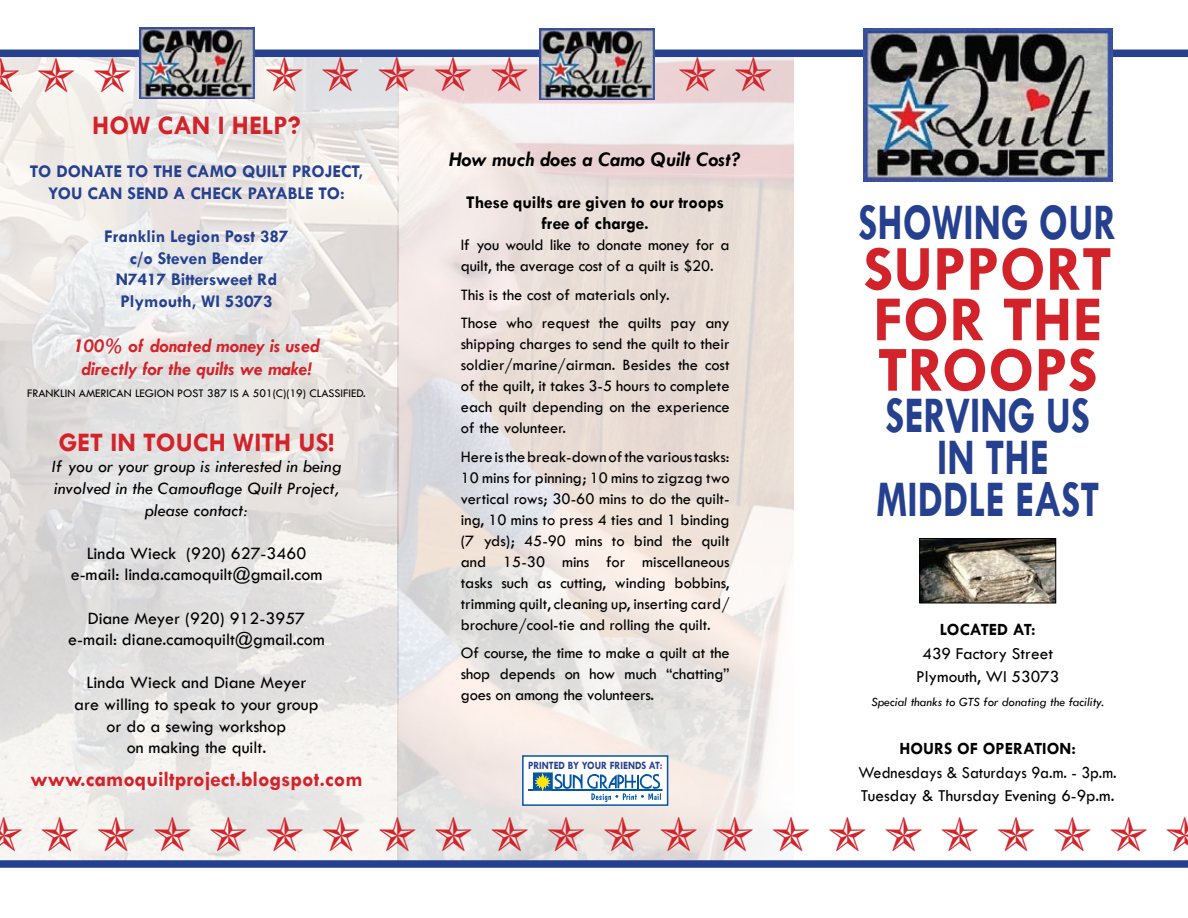
<style>
.page{position:relative;width:1188px;height:918px;background:#fff}
.page>*{position:absolute;margin:0;border:0;box-sizing:border-box;transform-origin:0 0}
.t1{font:700 64.8px/50.4px "Tw Cen";color:#d2232a}
.t2{font:700 51.9px/41.8px "Tw Cen";color:#25408f;text-align:center;scale:.77 1}
.t3{font:700 27px "Tw Cen";color:#d2232a}
.t4{font:700 21.75px "Tw Cen";color:#d2232a}
.t5{font:italic 700 21px "Tw Cen";color:#000}
.t6{font:italic 700 19.5px/23.4px "Tw Cen";color:#d2232a;text-align:center}
.t7{font:18px/21.6px "Tw Cen";color:#000;text-align:center}
.t8{font:700 18px/21.6px "Tw Cen";color:#25408f;text-align:center}
.t9{font:italic 18px/21.6px "Tw Cen";color:#000;text-align:center}
.t10{font:700 18px/21px "Tw Cen";letter-spacing:-.01em;color:#000;text-align:center}
.t11{font:17.25px/23.7px "Tw Cen";color:#000;scale:.94 1}
.t12{font:17.25px/23.7px "Tw Cen";color:#000;text-align:center}
.t13{font:700 17.25px "Tw Cen";color:#000}
.t14{font:16.5px/21px "Tw Cen";color:#000;text-align:justify}
.t15{font:italic 12.9px "Tw Cen";color:#000}
.t16{font:12px "Tw Cen";color:#000}
.t17{font:700 11.25px "Tw Cen";color:#25408f;scale:.91 1}
</style>
<div class="page">
<img style="left:0;top:57px;width:397px;height:803px">
<div style="left:0;top:50px;width:1188px;height:7px;background:#25408f"></div>
<div style="left:0;top:860px;width:1188px;height:8px;background:#25408f"></div>
<img style="left:139px;top:27px;width:116px;height:71px">
<img style="left:539px;top:29px;width:116px;height:71px">
<img style="left:863px;top:28px;width:249px;height:154px">
<img style="left:921px;top:540px;width:133px;height:61px">
<div style="left:919px;top:538px;width:137px;height:65px;border:1px solid #000"></div>
<div style="left:522px;top:755px;width:146px;height:51px;border:2px solid #0356a3"></div>
<svg style="left:529px;top:774px;width:132px;height:27px"></svg>
<svg style="left:266px;top:57px;width:36px;height:34px"></svg>
<svg style="left:323px;top:57px;width:36px;height:34px"></svg>
<svg style="left:379px;top:57px;width:36px;height:34px"></svg>
<svg style="left:435px;top:57px;width:36px;height:34px"></svg>
<svg style="left:491px;top:57px;width:36px;height:34px"></svg>
<svg style="left:0;top:816px;width:22px;height:35px"></svg>
<svg style="left:42px;top:816px;width:36px;height:35px"></svg>
<svg style="left:98px;top:816px;width:36px;height:35px"></svg>
<svg style="left:154px;top:816px;width:36px;height:35px"></svg>
<svg style="left:211px;top:816px;width:36px;height:35px"></svg>
<svg style="left:267px;top:816px;width:36px;height:35px"></svg>
<svg style="left:323px;top:816px;width:36px;height:35px"></svg>
<svg style="left:379px;top:816px;width:36px;height:35px"></svg>
<svg style="left:436px;top:816px;width:36px;height:35px"></svg>
<svg style="left:492px;top:816px;width:36px;height:35px"></svg>
<svg style="left:548px;top:816px;width:36px;height:35px"></svg>
<svg style="left:604px;top:816px;width:36px;height:35px"></svg>
<svg style="left:661px;top:816px;width:36px;height:35px"></svg>
<svg style="left:717px;top:816px;width:36px;height:35px"></svg>
<svg style="left:0;top:58px;width:18px;height:35px"></svg>
<svg style="left:38px;top:58px;width:36px;height:35px"></svg>
<svg style="left:95px;top:58px;width:36px;height:35px"></svg>
<svg style="left:679px;top:57px;width:36px;height:35px"></svg>
<svg style="left:736px;top:57px;width:36px;height:35px"></svg>
<h3 class="t3" style="left:92px;top:109px;width:210px">HOW CAN I Help?</h3>
<p class="t8" style="left:30px;top:160px;width:39px">To donate</p>
<p class="t8" style="left:127px;top:160px;width:37px">to the</p>
<p class="t8" style="left:187px;top:160px;width:14px">Camo</p>
<p class="t8" style="left:242px;top:160px;width:22px">Quilt</p>
<p class="t8" style="left:292px;top:160px;width:73px">Project,</p>
<p class="t8" style="left:48px;top:182px;width:91px">you can send</p>
<p class="t8" style="left:173px;top:182px;width:173px">a check payable to:</p>
<p class="t8" style="left:104px;top:225px;width:186px">Franklin Legion Post 387 c/o Steven Bender<br>N7417 Bittersweet Rd<br>Plymouth, WI 53073</p>
<p class="t6" style="left:74px;top:333px;width:247px">100% of donated money is used directly for the quilts we make!</p>
<p class="t16" style="left:27px;top:386px;width:340px">FRANKLIN AMERICAN LEGION POST 387 IS A 501(C)(19) CLASSIFIED.</p>
<h3 class="t3" style="left:59px;top:426px;width:277px">Get in Touch With Us!</h3>
<p class="t9" style="left:51px;top:456px;width:292px">If you or your group is interested in being involved in the Camouflage Quilt Project, please contact:</p>
<p class="t7" style="left:71px;top:542px;width:253px">Linda Wieck (920) 627-3460 e-mail: linda.camoquilt@gmail.com</p>
<p class="t7" style="left:68px;top:607px;width:258px">Diane Meyer (920) 912-3957 e-mail: diane.camoquilt@gmail.com</p>
<p class="t7" style="left:74px;top:672px;width:246px">Linda Wieck and Diane Meyer are willing to speak to your group or do a sewing workshop<br>on making the quilt.</p>
<h3 class="t4" style="left:31px;top:766px;width:334px">www.camoquiltproject.blogspot.com</h3>
<p class="t5" style="left:449px;top:147px;width:293px">How much does a Camo Quilt Cost?</p>
<p class="t10" style="left:466px;top:191px;width:259px">These quilts are given to our troops free of charge.</p>
<p class="t14" style="left:461px;top:234px;width:270px">If you would like to donate money for a quilt, the average cost of a quilt is $20.</p>
<p class="t14" style="left:461px;top:280px;width:270px;line-height:28.5px">This is the cost of materials only.<br>Those who request the quilts pay any</p>
<p class="t14" style="left:461px;top:333px;width:270px">shipping charges to send the quilt to their soldier/marine/airman. Besides the cost of the quilt, it takes 3-5 hours to complete each quilt depending on the experience of the volunteer.</p>
<p class="t14" style="left:461px;top:446px;width:270px">Here is the break-down of the various tasks:<br>10 mins for pinning; 10 mins to zigzag two vertical rows; 30-60 mins to do the quilt&shy;ing, 10 mins to press 4 ties and 1 binding (7 yds); 45-90 mins to bind the quilt and 15-30 mins for miscellaneous tasks such as cutting, winding bobbins, trimming quilt, cleaning up, inserting card/ brochure/cool-tie and rolling the quilt.</p>
<p class="t14" style="left:461px;top:642px;width:270px">Of course, the time to make a quilt at the shop depends on how much “chatting” goes on among the volunteers.</p>
<p class="t17" style="left:528px;top:759px;width:13px">Printed</p>
<p class="t17" style="left:568px;top:759px;width:30px">by your</p>
<p class="t17" style="left:610px;top:759px;width:7px">friends</p>
<p class="t17" style="left:649px;top:759px;width:16px">at :</p>
<h2 class="t2" style="left:859px;top:201px;width:337px">SHOWING OUR</h2>
<h1 class="t1" style="left:863px;top:242px;width:250px">SUPPORT<br>FOR THE<br>TROOPS</h1>
<h2 class="t2" style="left:876px;top:394px;width:292px">SERVING US<br>IN THE<br>MIDDLE EAST</h2>
<p class="t13" style="left:940px;top:619px;width:41px">Located</p>
<p class="t13" style="left:1013px;top:619px;width:24px">at :</p>
<p class="t12" style="left:916px;top:641px;width:145px">439 Factory Street<br>Plymouth, WI 53073</p>
<p class="t15" style="left:871px;top:694px;width:234px">Special thanks to GTS for donating the facility.</p>
<p class="t13" style="left:899px;top:738px;width:23px">Hours</p>
<p class="t13" style="left:957px;top:738px;width:37px">of operation</p>
<p class="t13" style="left:1072px;top:738px;width:6px">:</p>
<p class="t11" style="left:859px;top:760px;width:276px">Wednesdays &amp; Saturdays 9a.m. - 3p.m.<br>Tuesday &amp; Thursday Evening 6-9p.m.</p>
</div>
